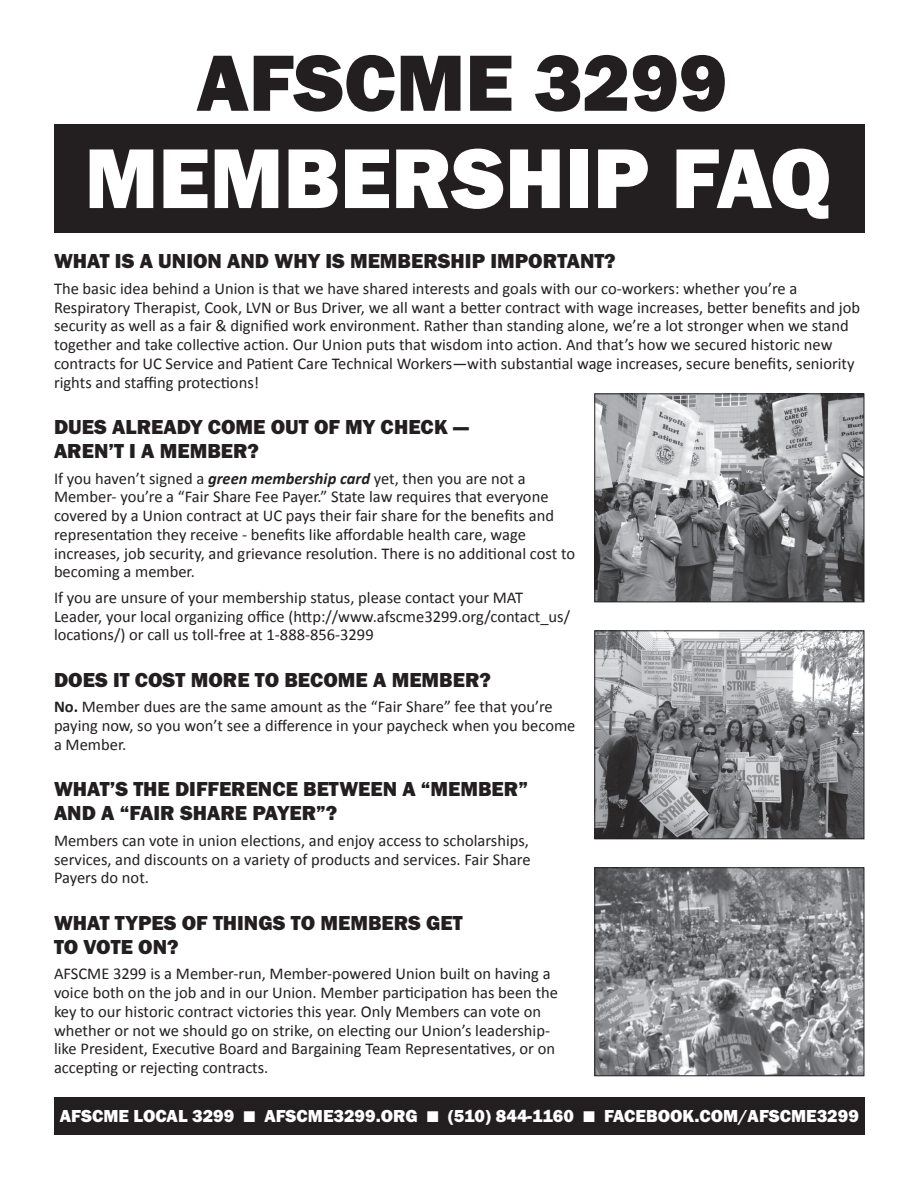
<style>
.page{position:relative;width:918px;height:1188px;background:#fff}
.page>*{position:absolute;margin:0;border:0;box-sizing:border-box;transform-origin:0 0}
.t1{font:800 87.75px "Franklin Gothic Itc T";color:#fff}
.t2{font:800 82.5px "Franklin Gothic Itc T";color:#231f20}
.t3{font:800 21px "Franklin Gothic Itc T";color:#231f20}
.t4{font:800 18px "Franklin Gothic Itc T";color:#fff}
.t5{font:16.5px/18.8px "Calibri";color:#231f20}
.s1{font-weight:700;font-style:italic}
.s2{font-weight:700}
.s3{font-family:"European Pi Three";font-weight:400}
</style>
<div class="page">
<div style="left:54px;top:124px;width:811px;height:108px;background:#231f20"></div>
<div style="left:54px;top:1097px;width:811px;height:38px;background:#231f20"></div>
<img style="left:596px;top:395px;width:266px;height:205px">
<div style="left:594px;top:393px;width:270px;height:209px;border:1px solid #231f20"></div>
<img style="left:596px;top:632px;width:266px;height:205px">
<div style="left:594px;top:630px;width:270px;height:209px;border:1px solid #231f20"></div>
<img style="left:596px;top:869px;width:266px;height:205px">
<div style="left:594px;top:867px;width:270px;height:209px;border:1px solid #231f20"></div>
<h2 class="t2" style="left:197px;top:35px;width:532px">AFSCME 3299</h2>
<h1 class="t1" style="left:85px;top:128px;width:748px">MEMBERSHIP FAQ</h1>
<p class="t3" style="left:54px;top:249px;width:563px">WHAT IS A UNION AND WHY IS MEMBERSHIP IMPORTANT?</p>
<p class="t5" style="left:54px;top:278px;width:808px">The basic idea behind a Union is that we have shared interests and goals with our co-workers: whether you’re a Respiratory Therapist, Cook, LVN or Bus Driver, we all want a better contract with wage increases, better benefits and job security as well as a fair &amp; dignified work environment. Rather than standing alone, we’re a lot stronger when we stand together and take collective action. Our Union puts that wisdom into action. And that’s how we secured historic new contracts for UC Service and Patient Care Technical Workers—with substantial wage increases, secure benefits, seniority rights and staffing protections!</p>
<p class="t3" style="left:54px;top:415px;width:28px">DUES</p>
<p class="t3" style="left:112px;top:415px;width:28px">ALREADY</p>
<p class="t3" style="left:208px;top:415px;width:29px">COME</p>
<p class="t3" style="left:271px;top:415px;width:14px">OUT</p>
<p class="t3" style="left:314px;top:415px;width:95px">OF MY CHECK</p>
<p class="t3" style="left:453px;top:415px;width:17px">—</p>
<p class="t3" style="left:54px;top:439px;width:28px">AREN</p>
<p class="t3" style="left:108px;top:439px;width:84px">’T I A MEMBER</p>
<p class="t3" style="left:248px;top:439px;width:13px">?</p>
<p class="t5" style="left:54px;top:468px;width:523px">If you haven’t signed a <span class="s1">green membership card</span> yet, then you are not a Member- you’re a “Fair Share Fee Payer.” State law requires that everyone covered by a Union contract at UC pays their fair share for the benefits and representation they receive - benefits like affordable health care, wage increases, job security, and grievance resolution. There is no additional cost to becoming a member.</p>
<p class="t5" style="left:54px;top:587px;width:518px">If you are unsure of your membership status, please contact your MAT<br>Leader, your local organizing office (http://www.afscme3299.org/contact_us/ locations/) or call us toll-free at 1-888-856-3299</p>
<p class="t3" style="left:54px;top:668px;width:29px">DOES</p>
<p class="t3" style="left:113px;top:668px;width:36px">IT COST</p>
<p class="t3" style="left:191px;top:668px;width:16px">MORE</p>
<p class="t3" style="left:255px;top:668px;width:45px">TO BECOME</p>
<p class="t3" style="left:373px;top:668px;width:34px">A MEMBER</p>
<p class="t3" style="left:479px;top:668px;width:13px">?</p>
<p class="t5" style="left:54px;top:697px;width:523px"><span class="s2">No.</span> Member dues are the same amount as the “Fair Share” fee that you’re paying now, so you won’t see a difference in your paycheck when you become a Member.</p>
<p class="t3" style="left:54px;top:777px;width:93px">WHAT’S THE</p>
<p class="t3" style="left:175px;top:777px;width:28px">DIFFERENCE</p>
<p class="t3" style="left:303px;top:777px;width:28px">BETWEEN</p>
<p class="t3" style="left:402px;top:777px;width:61px">A “MEMBER</p>
<p class="t3" style="left:518px;top:777px;width:11px">”</p>
<p class="t3" style="left:54px;top:801px;width:15px">AND</p>
<p class="t3" style="left:101px;top:801px;width:52px">A “FAIR</p>
<p class="t3" style="left:180px;top:801px;width:27px">SHARE</p>
<p class="t3" style="left:252px;top:801px;width:27px">PAYER</p>
<p class="t3" style="left:316px;top:801px;width:23px">”?</p>
<p class="t5" style="left:54px;top:830px;width:478px;text-align:justify">Members can vote in union elections, and enjoy access to scholarships, services, and discounts on a variety of products and services. Fair Share Payers do not.</p>
<p class="t3" style="left:54px;top:911px;width:32px">WHAT</p>
<p class="t3" style="left:115px;top:911px;width:14px">TYPES</p>
<p class="t3" style="left:182px;top:911px;width:44px">OF THIN</p>
<p class="t3" style="left:258px;top:911px;width:95px">GS TO MEMBERS</p>
<p class="t3" style="left:426px;top:911px;width:13px">GET</p>
<p class="t3" style="left:54px;top:935px;width:56px">TO VOTE</p>
<p class="t3" style="left:138px;top:935px;width:42px">ON?</p>
<p class="t5" style="left:54px;top:964px;width:506px">AFSCME 3299 is a Member-run, Member-powered Union built on having a voice both on the job and in our Union. Member participation has been the key to our historic contract victories this year. Only Members can vote on whether or not we should go on strike, on electing our Union’s leadership&shy;like President, Executive Board and Bargaining Team Representatives, or on accepting or rejecting contracts.</p>
<p class="t4" style="left:60px;top:1105px;width:96px">AFSCME LOCAL</p>
<p class="t4" style="left:192px;top:1105px;width:85px">3299 <span class="s3">K</span> AFSCME</p>
<p class="t4" style="left:334px;top:1105px;width:283px">3299.ORG <span class="s3">K</span> (510) 844-1160 <span class="s3">K</span> FACEBOOK</p>
<p class="t4" style="left:694px;top:1105px;width:19px">.COM</p>
<p class="t4" style="left:738px;top:1105px;width:22px">/AFSCME</p>
<p class="t4" style="left:817px;top:1105px;width:44px">3299</p>
</div>
